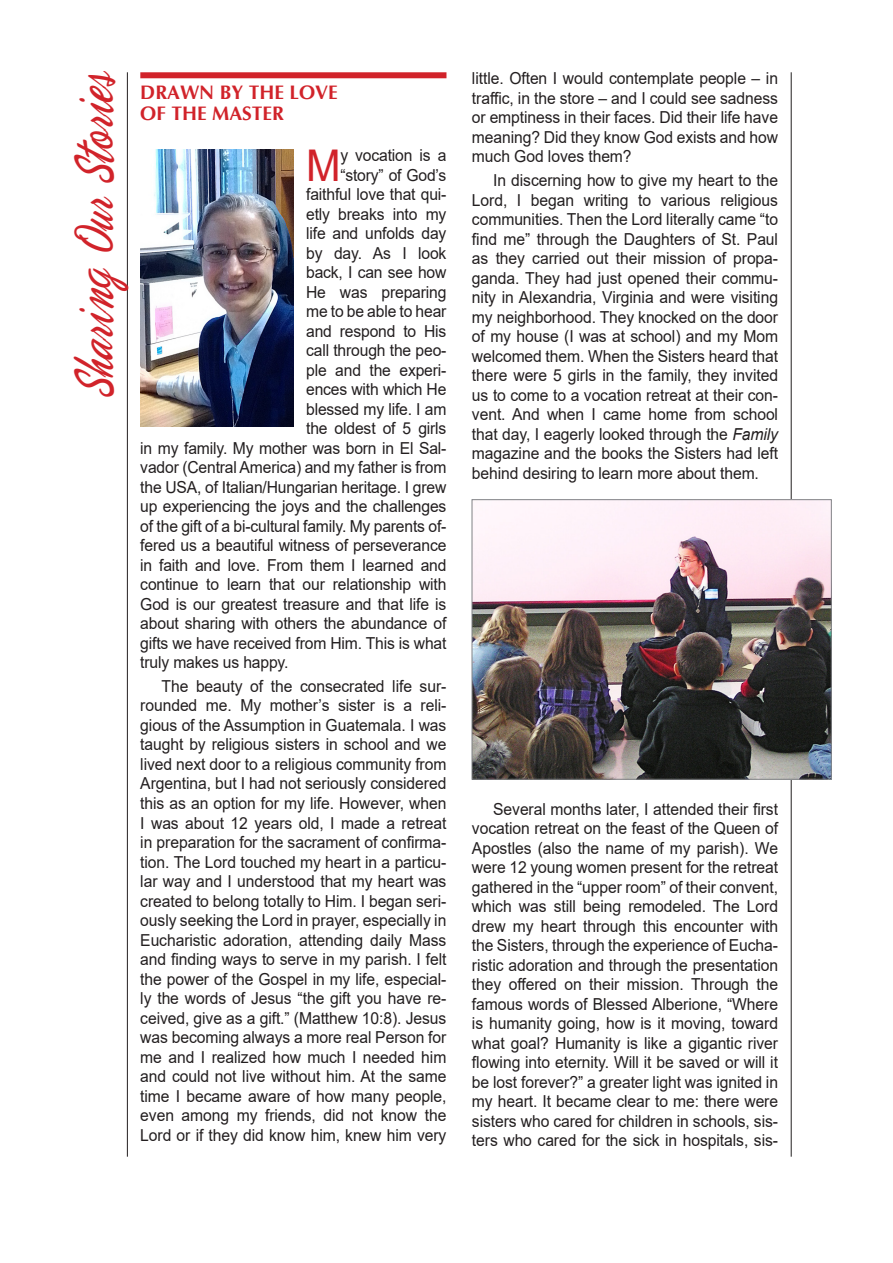
<style>
.page{position:relative;width:893px;height:1263px;background:#fff}
.page>*{position:absolute;margin:0;border:0;box-sizing:border-box;transform-origin:0 0}
.TITOLO_VERTICALE{font:57px "Phoenix Script FLF";color:#d1232a;scale:.7 1}
.TESTO_GENERICO{font:43.8px "Arial";color:#d1232a;scale:.95 1}
.TITOLO_1{font:700 19.5px/21px "Optima";color:#d1232a}
.TESTO_GENERICO-2{font:16.5px/19.5px "Arial";letter-spacing:-.01em;color:#231f20;text-align:justify;scale:.95 1}
.s1{font-style:italic}
</style>
<div class="page">
<div style="left:140px;top:72px;width:306px;height:6px;background:#d1232a"></div>
<img style="left:140px;top:150px;width:153px;height:276px">
<hr style="left:127px;top:72px;width:1px;height:1085px;background:#231f20">
<hr style="left:791px;top:72px;width:1px;height:1085px;background:#231f20">
<img style="left:474px;top:501px;width:355px;height:276px">
<div style="left:472px;top:499px;width:359px;height:280px;border:1px solid #808285"></div>
<p class="TITOLO_VERTICALE" style="left:65px;top:398px;width:469px;rotate:-90deg">Sharing Our Stories</p>
<p class="TITOLO_1" style="left:140px;top:82px;width:199px">DRAWN BY THE LOVE<br>OF THE MASTER</p>
<p class="TESTO_GENERICO" style="left:306px;top:135px;width:38px">M</p>
<p class="TESTO_GENERICO-2" style="left:340px;top:145px;width:113px">y vocation is a</p>
<p class="TESTO_GENERICO-2" style="left:340px;top:165px;width:113px">“story” of God’s</p>
<p class="TESTO_GENERICO-2" style="left:306px;top:184px;width:149px">faithful love that qui-</p>
<p class="TESTO_GENERICO-2" style="left:306px;top:204px;width:149px">etly breaks into my</p>
<p class="TESTO_GENERICO-2" style="left:306px;top:223px;width:149px">life and unfolds day</p>
<p class="TESTO_GENERICO-2" style="left:306px;top:243px;width:149px">by day. As I look</p>
<p class="TESTO_GENERICO-2" style="left:306px;top:262px;width:149px">back, I can see how</p>
<p class="TESTO_GENERICO-2" style="left:306px;top:282px;width:149px">He was preparing</p>
<p class="TESTO_GENERICO-2" style="left:306px;top:301px;width:149px">me to be able to hear</p>
<p class="TESTO_GENERICO-2" style="left:306px;top:321px;width:149px">and respond to His</p>
<p class="TESTO_GENERICO-2" style="left:306px;top:340px;width:149px">call through the peo-</p>
<p class="TESTO_GENERICO-2" style="left:306px;top:360px;width:149px">ple and the experi-</p>
<p class="TESTO_GENERICO-2" style="left:306px;top:379px;width:149px">ences with which He</p>
<p class="TESTO_GENERICO-2" style="left:306px;top:399px;width:149px">blessed my life. I am</p>
<p class="TESTO_GENERICO-2" style="left:306px;top:418px;width:149px">the oldest of 5 girls</p>
<p class="TESTO_GENERICO-2" style="left:140px;top:438px;width:324px">in my family. My mother was born in El Sal-</p>
<p class="TESTO_GENERICO-2" style="left:140px;top:457px;width:324px">vador (Central America) and my father is from</p>
<p class="TESTO_GENERICO-2" style="left:140px;top:477px;width:324px">the USA, of Italian/Hungarian heritage. I grew</p>
<p class="TESTO_GENERICO-2" style="left:140px;top:496px;width:324px">up experiencing the joys and the challenges</p>
<p class="TESTO_GENERICO-2" style="left:140px;top:516px;width:324px">of the gift of a bi-cultural family. My parents of-</p>
<p class="TESTO_GENERICO-2" style="left:140px;top:535px;width:324px">fered us a beautiful witness of perseverance</p>
<p class="TESTO_GENERICO-2" style="left:140px;top:555px;width:324px">in faith and love. From them I learned and</p>
<p class="TESTO_GENERICO-2" style="left:140px;top:574px;width:324px">continue to learn that our relationship with</p>
<p class="TESTO_GENERICO-2" style="left:140px;top:594px;width:324px">God is our greatest treasure and that life is</p>
<p class="TESTO_GENERICO-2" style="left:140px;top:613px;width:324px">about sharing with others the abundance of</p>
<p class="TESTO_GENERICO-2" style="left:140px;top:633px;width:324px">gifts we have received from Him. This is what</p>
<p class="TESTO_GENERICO-2" style="left:140px;top:652px;width:157px">truly makes us happy.</p>
<p class="TESTO_GENERICO-2" style="left:140px;top:676px;width:324px;text-indent:21px">The beauty of the consecrated life sur&shy;rounded me. My mother’s sister is a reli&shy;gious of the Assumption in Guatemala. I was taught by religious sisters in school and we lived next door to a religious community from Argentina, but I had not seriously considered this as an option for my life. However, when I was about 12 years old, I made a retreat in preparation for the sacrament of confirma&shy;tion. The Lord touched my heart in a particu&shy;lar way and I understood that my heart was created to belong totally to Him. I began seri&shy;ously seeking the Lord in prayer, especially in Eucharistic adoration, attending daily Mass and finding ways to serve in my parish. I felt the power of the Gospel in my life, especial&shy;ly the words of Jesus “the gift you have re&shy;ceived, give as a gift.” (Matthew 10:8). Jesus was becoming always a more real Person for me and I realized how much I needed him and could not live without him. At the same time I became aware of how many people, even among my friends, did not know the Lord or if they did know him, knew him very</p>
<p class="TESTO_GENERICO-2" style="left:472px;top:69px;width:324px">little. Often I would contemplate people – in traffic, in the store – and I could see sadness or emptiness in their faces. Did their life have meaning? Did they know God exists and how much God loves them?</p>
<p class="TESTO_GENERICO-2" style="left:472px;top:171px;width:324px;text-indent:21px">In discerning how to give my heart to the Lord, I began writing to various religious communities. Then the Lord literally came “to find me” through the Daughters of St. Paul as they carried out their mission of propa&shy;ganda. They had just opened their commu&shy;nity in Alexandria, Virginia and were visiting my neighborhood. They knocked on the door of my house (I was at school) and my Mom welcomed them. When the Sisters heard that there were 5 girls in the family, they invited us to come to a vocation retreat at their con&shy;vent. And when I came home from school that day, I eagerly looked through the <span class="s1">Family </span>magazine and the books the Sisters had left behind desiring to learn more about them.</p>
<p class="TESTO_GENERICO-2" style="left:472px;top:799px;width:324px;text-indent:21px">Several months later, I attended their first vocation retreat on the feast of the Queen of Apostles (also the name of my parish). We were 12 young women present for the retreat gathered in the “upper room” of their convent, which was still being remodeled. The Lord drew my heart through this encounter with the Sisters, through the experience of Eucha&shy;ristic adoration and through the presentation they offered on their mission. Through the famous words of Blessed Alberione, “Where is humanity going, how is it moving, toward what goal? Humanity is like a gigantic river flowing into eternity. Will it be saved or will it be lost forever?” a greater light was ignited in my heart. It became clear to me: there were sisters who cared for children in schools, sis&shy;ters who cared for the sick in hospitals, sis-</p>
</div>
